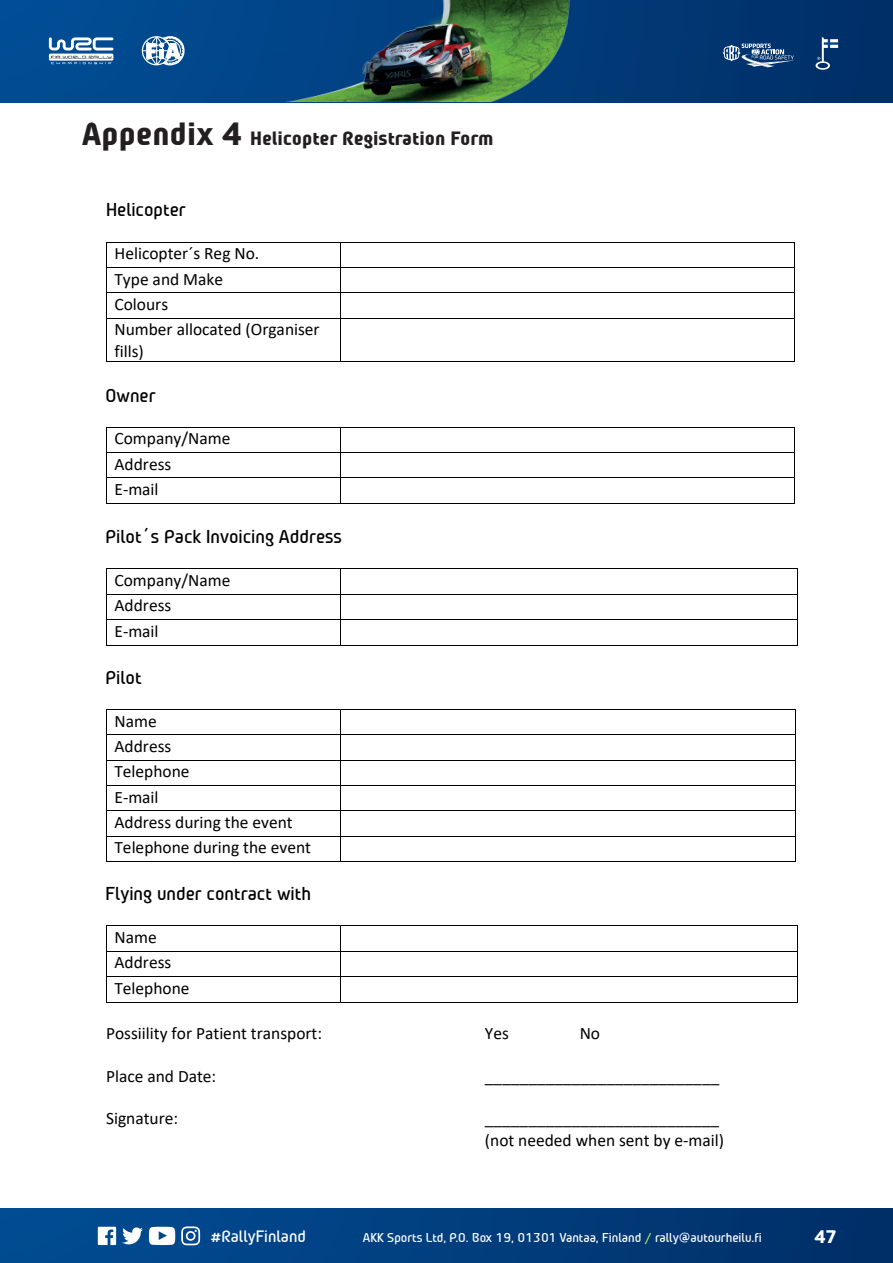
<style>
.page{position:relative;width:893px;height:1263px;background:#fff}
.page>*{position:absolute;margin:0;border:0;box-sizing:border-box;transform-origin:0 0}
.t1{font:700 18px "WRC Clean";color:#231f20}
.t2{font:17.4px/25.3px "Calibri";color:#000001}
.t3{font:17.4px "WRC Clean Roman";color:#000001}
.t4{font:700 16.95px "WRC Clean";color:#fff}
.t5{font:15.45px "WRC Clean Roman";color:#fff}
.t6{font:12px "WRC Clean Roman";color:#fff}
.s1{font-size:30px}
.s2{color:#afd46b}
</style>
<div class="page">
<svg style="left:0;top:0;width:893px;height:102px;background:#003c7b"></svg>
<div style="left:0;top:1208px;width:893px;height:55px;background:linear-gradient(to right,#024e95,#002f67)"></div>
<img style="left:198px;top:0;width:395px;height:102px">
<svg style="left:98px;top:1227px;width:18px;height:18px"></svg>
<svg style="left:122px;top:1227px;width:21px;height:17px"></svg>
<svg style="left:149px;top:1227px;width:26px;height:18px"></svg>
<svg style="left:181px;top:1226px;width:19px;height:19px"></svg>
<svg style="left:142px;top:36px;width:42px;height:30px"></svg>
<svg style="left:49px;top:37px;width:64px;height:27px"></svg>
<svg style="left:815px;top:37px;width:23px;height:33px"></svg>
<svg style="left:722px;top:44px;width:73px;height:23px;background:#466b95"></svg>
<hr style="left:107px;top:242px;width:233px;height:1px;background:#000001">
<hr style="left:341px;top:242px;width:453px;height:1px;background:#000001">
<hr style="left:107px;top:267px;width:233px;height:1px;background:#000001">
<hr style="left:341px;top:267px;width:453px;height:1px;background:#000001">
<hr style="left:107px;top:292px;width:233px;height:1px;background:#000001">
<hr style="left:341px;top:292px;width:453px;height:1px;background:#000001">
<svg style="left:106px;top:242px;width:1px;height:77px"></svg>
<hr style="left:107px;top:318px;width:233px;height:1px;background:#000001">
<svg style="left:340px;top:242px;width:1px;height:77px"></svg>
<hr style="left:341px;top:318px;width:453px;height:1px;background:#000001">
<svg style="left:794px;top:242px;width:1px;height:77px"></svg>
<hr style="left:106px;top:319px;width:1px;height:42px;background:#000001">
<hr style="left:107px;top:361px;width:233px;height:1px;background:#000001">
<hr style="left:340px;top:319px;width:1px;height:42px;background:#000001">
<hr style="left:341px;top:361px;width:453px;height:1px;background:#000001">
<hr style="left:794px;top:319px;width:1px;height:42px;background:#000001">
<hr style="left:107px;top:427px;width:233px;height:1px;background:#000001">
<hr style="left:341px;top:427px;width:453px;height:1px;background:#000001">
<hr style="left:107px;top:452px;width:233px;height:1px;background:#000001">
<hr style="left:341px;top:452px;width:453px;height:1px;background:#000001">
<hr style="left:107px;top:478px;width:233px;height:1px;background:#000001">
<hr style="left:341px;top:478px;width:453px;height:1px;background:#000001">
<svg style="left:106px;top:427px;width:1px;height:77px"></svg>
<hr style="left:107px;top:503px;width:233px;height:1px;background:#000001">
<svg style="left:340px;top:427px;width:1px;height:77px"></svg>
<hr style="left:341px;top:503px;width:453px;height:1px;background:#000001">
<svg style="left:794px;top:427px;width:1px;height:77px"></svg>
<hr style="left:107px;top:568px;width:233px;height:1px;background:#000001">
<hr style="left:341px;top:568px;width:456px;height:1px;background:#000001">
<hr style="left:107px;top:594px;width:233px;height:1px;background:#000001">
<hr style="left:341px;top:594px;width:456px;height:1px;background:#000001">
<hr style="left:107px;top:619px;width:233px;height:1px;background:#000001">
<hr style="left:341px;top:619px;width:456px;height:1px;background:#000001">
<svg style="left:106px;top:568px;width:1px;height:78px"></svg>
<hr style="left:107px;top:645px;width:233px;height:1px;background:#000001">
<svg style="left:340px;top:568px;width:1px;height:78px"></svg>
<hr style="left:341px;top:645px;width:456px;height:1px;background:#000001">
<svg style="left:797px;top:568px;width:1px;height:78px"></svg>
<hr style="left:107px;top:709px;width:233px;height:1px;background:#000001">
<hr style="left:341px;top:709px;width:454px;height:1px;background:#000001">
<hr style="left:107px;top:734px;width:233px;height:1px;background:#000001">
<hr style="left:341px;top:734px;width:454px;height:1px;background:#000001">
<hr style="left:107px;top:760px;width:233px;height:1px;background:#000001">
<hr style="left:341px;top:760px;width:454px;height:1px;background:#000001">
<hr style="left:107px;top:785px;width:233px;height:1px;background:#000001">
<hr style="left:341px;top:785px;width:454px;height:1px;background:#000001">
<hr style="left:107px;top:810px;width:233px;height:1px;background:#000001">
<hr style="left:341px;top:810px;width:454px;height:1px;background:#000001">
<hr style="left:107px;top:836px;width:233px;height:1px;background:#000001">
<hr style="left:341px;top:836px;width:454px;height:1px;background:#000001">
<svg style="left:106px;top:709px;width:1px;height:153px"></svg>
<hr style="left:107px;top:861px;width:233px;height:1px;background:#000001">
<svg style="left:340px;top:709px;width:1px;height:153px"></svg>
<hr style="left:341px;top:861px;width:454px;height:1px;background:#000001">
<svg style="left:795px;top:709px;width:1px;height:153px"></svg>
<hr style="left:107px;top:925px;width:233px;height:1px;background:#000001">
<hr style="left:341px;top:925px;width:456px;height:1px;background:#000001">
<hr style="left:107px;top:951px;width:233px;height:1px;background:#000001">
<hr style="left:341px;top:951px;width:456px;height:1px;background:#000001">
<hr style="left:107px;top:976px;width:233px;height:1px;background:#000001">
<hr style="left:341px;top:976px;width:456px;height:1px;background:#000001">
<svg style="left:106px;top:925px;width:1px;height:78px"></svg>
<hr style="left:107px;top:1002px;width:233px;height:1px;background:#000001">
<svg style="left:340px;top:925px;width:1px;height:78px"></svg>
<hr style="left:341px;top:1002px;width:456px;height:1px;background:#000001">
<svg style="left:797px;top:925px;width:1px;height:78px"></svg>
<p class="t1" style="left:82px;top:126px;width:413px"><span class="s1">Appendix 4</span> Helicopter Registration Form</p>
<p class="t3" style="left:106px;top:199px;width:81px">Helicopter</p>
<p class="t2" style="left:114px;top:240px;width:207px">Helicopter´s Reg No.<br>Type and Make<br>Colours<br>Number allocated (Organiser</p>
<p class="t2" style="left:114px;top:338px;width:31px">fills)</p>
<p class="t3" style="left:106px;top:384px;width:52px">Owner</p>
<p class="t2" style="left:114px;top:425px;width:117px">Company/Name<br>Address<br>E-mail</p>
<p class="t3" style="left:106px;top:525px;width:238px">Pilot´s Pack Invoicing Address</p>
<p class="t2" style="left:114px;top:567px;width:117px">Company/Name<br>Address<br>E-mail</p>
<p class="t3" style="left:106px;top:666px;width:38px">Pilot</p>
<p class="t2" style="left:114px;top:708px;width:198px">Name<br>Address<br>Telephone<br>E-mail<br>Address during the event<br>Telephone during the event</p>
<p class="t3" style="left:106px;top:882px;width:207px">Flying under contract with</p>
<p class="t2" style="left:114px;top:924px;width:77px">Name<br>Address<br>Telephone</p>
<p class="t2" style="left:106px;top:1020px;width:217px">Possiility for Patient transport:</p>
<p class="t2" style="left:485px;top:1020px;width:25px">Yes</p>
<p class="t2" style="left:580px;top:1020px;width:22px">No</p>
<p class="t2" style="left:106px;top:1063px;width:112px">Place and Date:</p>
<p class="t2" style="left:485px;top:1063px;width:236px">___________________________</p>
<p class="t2" style="left:106px;top:1105px;width:74px">Signature:</p>
<p class="t2" style="left:485px;top:1107px;width:241px;line-height:21.3px">___________________________ (not needed when sent by e-mail)</p>
<p class="t5" style="left:210px;top:1226px;width:97px">#RallyFinland</p>
<p class="t6" style="left:363px;top:1230px;width:400px">AKK Sports Ltd, P.O. Box 19, 01301 Vantaa, Finland <span class="s2">/</span> rally@autourheilu.fi</p>
<p class="t4" style="left:814px;top:1226px;width:24px">47</p>
</div>
